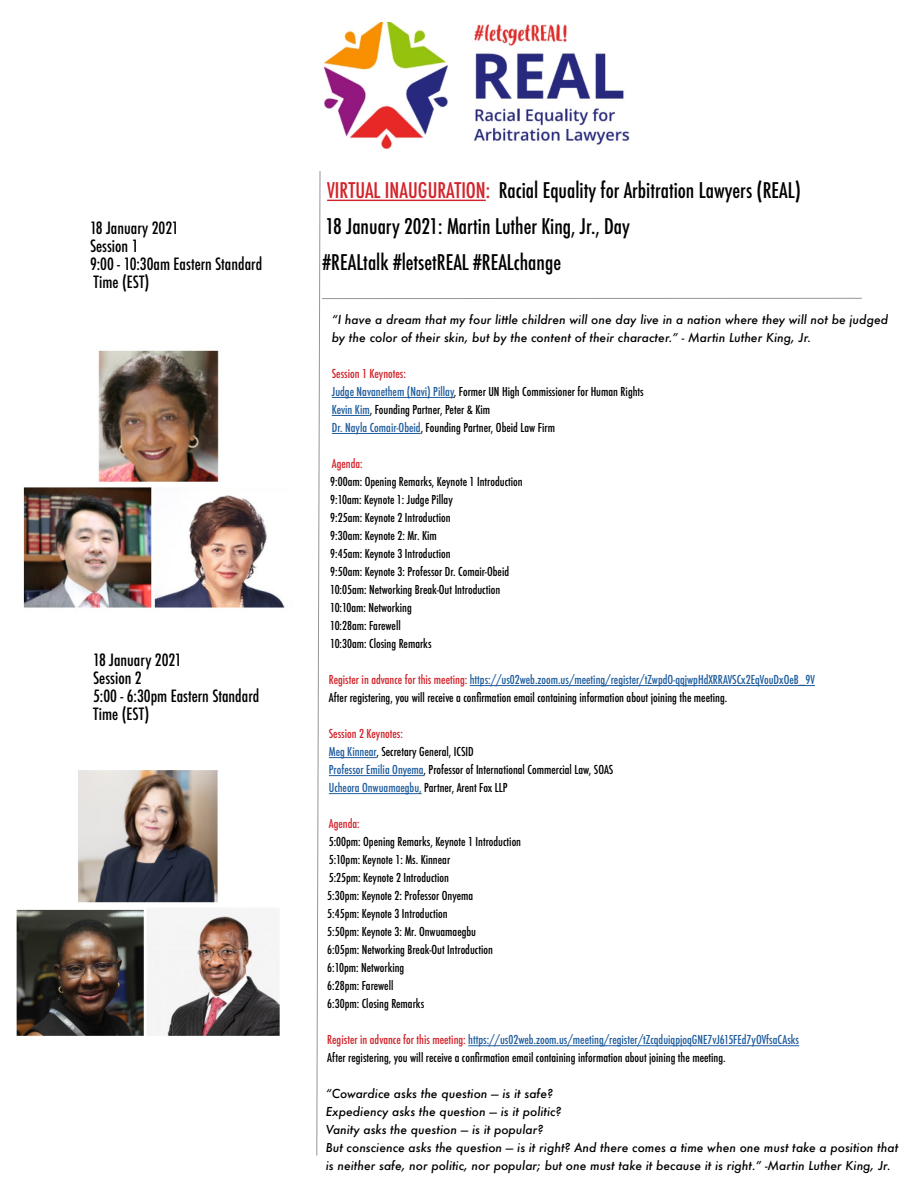
<style>
.page{position:relative;width:918px;height:1184px;background:#fff}
.page>*{position:absolute;margin:0;border:0;box-sizing:border-box;transform-origin:0 0}
.t1{font:500 condensed 21px/36px "Futura";color:#000}
.t2{font:500 condensed 16.5px/18px "Futura";color:#000}
.t3{font:500 condensed 12px/18px "Futura";color:#000}
.t4{font:italic 500 12px/18px "Futura";color:#000}
.t5{font:500 condensed 12px "Futura";color:#d2232a}
.s1{color:#d2232a}
.s2{color:#215e9e}
</style>
<div class="page">
<svg style="left:316px;top:171px;width:5px;height:985px"></svg>
<hr style="left:322px;top:298px;width:540px;height:1px;background:#939598">
<hr style="left:327px;top:200px;width:159px;height:1px;background:#d2232a">
<hr style="left:332px;top:397px;width:122px;height:1px;background:#215e9e">
<hr style="left:332px;top:415px;width:38px;height:1px;background:#215e9e">
<hr style="left:332px;top:433px;width:89px;height:1px;background:#215e9e">
<hr style="left:470px;top:685px;width:345px;height:1px;background:#215e9e">
<hr style="left:329px;top:757px;width:47px;height:1px;background:#215e9e">
<hr style="left:329px;top:775px;width:95px;height:1px;background:#215e9e">
<hr style="left:329px;top:793px;width:93px;height:1px;background:#215e9e">
<hr style="left:468px;top:1045px;width:331px;height:1px;background:#215e9e">
<img style="left:23px;top:350px;width:262px;height:258px">
<img style="left:16px;top:770px;width:264px;height:266px">
<img style="left:323px;top:23px;width:307px;height:126px">
<h2 class="t2" style="left:90px;top:219px;width:174px">18 January 2021<br>Session 1<br>9:00 - 10:30am Eastern Standard<br>Time (EST)</h2>
<h2 class="t2" style="left:93px;top:651px;width:168px">18 January 2021<br>Session 2<br>5:00 - 6:30pm Eastern Standard<br>Time (EST)</h2>
<h1 class="t1" style="left:323px;top:172px;width:480px"><span class="s1">VIRTUAL INAUGURATION:</span> Racial Equality for Arbitration Lawyers (REAL)<br>18 January 2021: Martin Luther King, Jr., Day<br>#REALtalk #letsetREAL #REALchange</h1>
<p class="t4" style="left:332px;top:310px;width:558px">“I have a dream that my four little children will one day live in a nation where they will not be judged by the color of their skin, but by the content of their character.” - Martin Luther King, Jr.</p>
<p class="t3" style="left:332px;top:365px;width:314px"><span class="s1">Session 1 Keynotes:<br></span><span class="s2">Judge Navanethem (Navi) Pillay</span>, Former UN High Commissioner for Human Rights <span class="s2">Kevin Kim</span>, Founding Partner, Peter &amp; Kim<br><span class="s2">Dr. Nayla Comair-Obeid</span>, Founding Partner, Obeid Law Firm</p>
<p class="t5" style="left:332px;top:456px;width:32px">Agenda:</p>
<p class="t3" style="left:330px;top:473px;width:194px">9:00am: Opening Remarks, Keynote 1 Introduction 9:10am: Keynote 1: Judge Pillay<br>9:25am: Keynote 2 Introduction<br>9:30am: Keynote 2: Mr. Kim<br>9:45am: Keynote 3 Introduction<br>9:50am: Keynote 3: Professor Dr. Comair-Obeid 10:05am: Networking Break-Out Introduction 10:10am: Networking<br>10:28am: Farewell<br>10:30am: Closing Remarks</p>
<p class="t3" style="left:329px;top:671px;width:488px"><span class="s1">Register in advance for this meeting:</span> <span class="s2">https://us02web.zoom.us/meeting/register/tZwpdO-qqjwpHdXRRAVSCx2EqVouDxOeB_9V<br></span>After registering, you will receive a confirmation email containing information about joining the meeting.</p>
<p class="t3" style="left:329px;top:725px;width:286px"><span class="s1">Session 2 Keynotes:<br></span><span class="s2">Meg Kinnear</span>, Secretary General, ICSID<br><span class="s2">Professor Emilia Onyema</span>, Professor of International Commercial Law, SOAS <span class="s2">Ucheora Onwuamaegbu,</span> Partner, Arent Fox LLP</p>
<p class="t5" style="left:329px;top:816px;width:32px">Agenda:</p>
<p class="t3" style="left:327px;top:833px;width:195px">5:00pm: Opening Remarks, Keynote 1 Introduction<br>5:10pm: Keynote 1: Ms. Kinnear<br>5:25pm: Keynote 2 Introduction<br>5:30pm: Keynote 2: Professor Onyema<br>5:45pm: Keynote 3 Introduction<br>5:50pm: Keynote 3: Mr. Onwuamaegbu<br>6:05pm: Networking Break-Out Introduction<br>6:10pm: Networking<br>6:28pm: Farewell<br>6:30pm: Closing Remarks</p>
<p class="t3" style="left:327px;top:1031px;width:473px"><span class="s1">Register in advance for this meeting:</span> <span class="s2">https://us02web.zoom.us/meeting/register/tZcqduiqpjoqGNE7vJ615FEd7yOVfsaCAsks<br></span>After registering, you will receive a confirmation email containing information about joining the meeting.</p>
<p class="t4" style="left:326px;top:1084px;width:574px">“Cowardice asks the question — is it safe?<br>Expediency asks the question — is it politic?<br>Vanity asks the question — is it popular?<br>But conscience asks the question — is it right? And there comes a time when one must take a position that is neither safe, nor politic, nor popular; but one must take it because it is right.” -Martin Luther King, Jr.</p>
</div>
